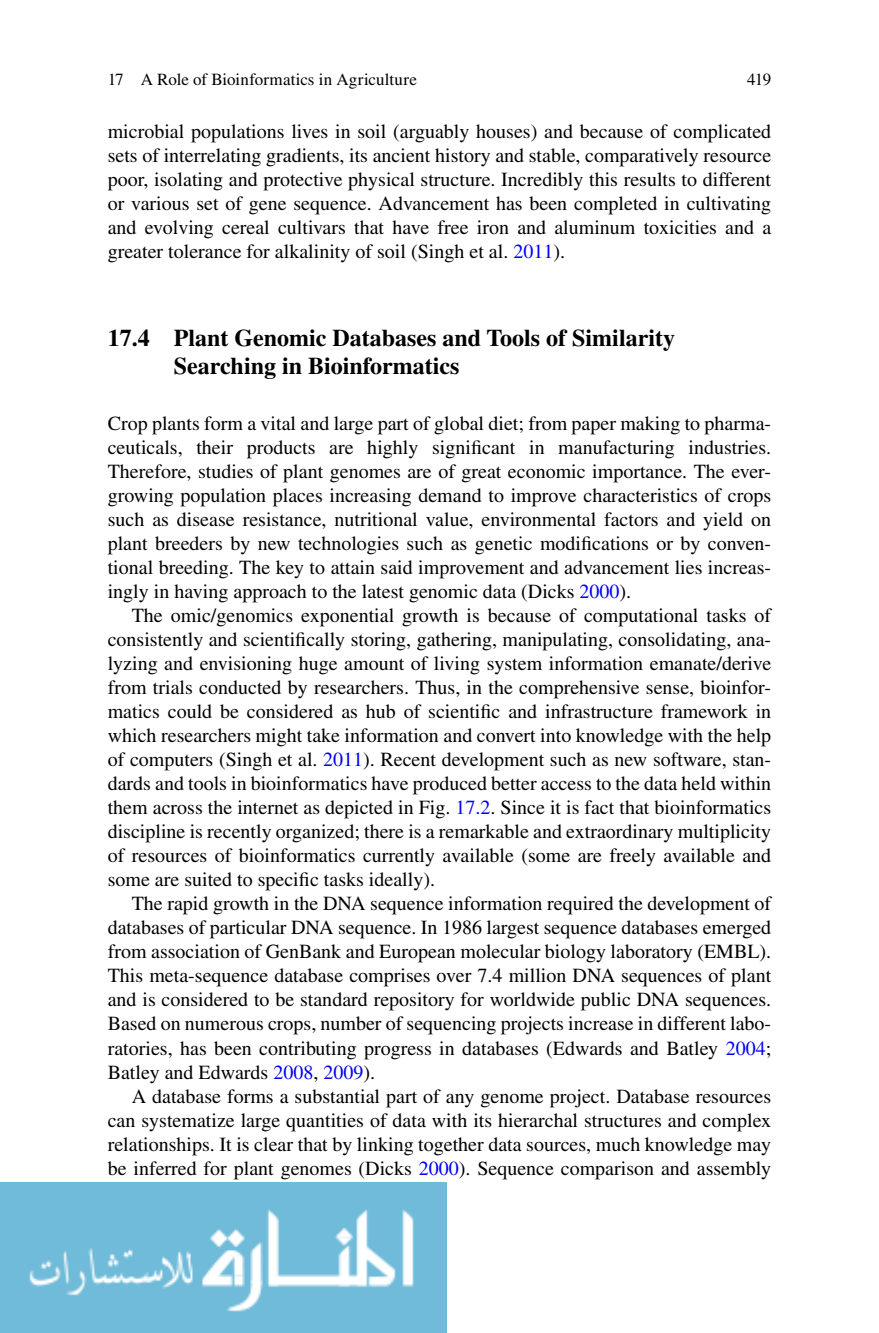
<style>
.page{position:relative;width:879px;height:1333px;background:#fff}
.page>*{position:absolute;margin:0;border:0;box-sizing:border-box;transform-origin:0 0}
.t1{font:700 24px/28px "Lbmqyn Hvthyv Yxdhdb Vvryjf Times";color:#000}
.t2{font:20px/24px "Kmwktq Yqccxj Snmcrv Pdylkm Times";color:#000;text-align:justify}
.t3{font:17px "Kmwktq Yqccxj Snmcrv Pdylkm Times";color:#000}
.s1{color:#0000fa}
</style>
<div class="page">
<img style="left:0;top:1182px;width:446px;height:150px">
<p class="t3" style="left:108px;top:73px;width:311px">17 A Role of Bioinformatics in Agriculture</p>
<p class="t3" style="left:747px;top:73px;width:25px">419</p>
<p class="t2" style="left:108px;top:121px;width:665px">microbial populations lives in soil (arguably houses) and because of complicated sets of interrelating gradients, its ancient history and stable, comparatively resource poor, isolating and protective physical structure. Incredibly this results to different or various set of gene sequence. Advancement has been completed in cultivating and evolving cereal cultivars that have free iron and aluminum toxicities and a greater tolerance for alkalinity of soil (Singh et al. <span class="s1">2011</span> ).</p>
<p class="t1" style="left:174px;top:326px;width:503px;text-indent:-66px">17.4 Plant Genomic Databases and Tools of Similarity<br>Searching in Bioinformatics</p>
<p class="t2" style="left:108px;top:413px;width:665px">Crop plants form a vital and large part of global diet ; from paper making to pharma&shy;ceuticals, their products are highly significant in manufacturing industries.<br>Therefore, studies of plant genomes are of great economic importance. The ever&shy;growing population places increasing demand to improve characteristics of crops such as disease resistance, nutritional value, environmental factors and yield on plant breeders by new technologies such as genetic modifications or by conven&shy;tional breeding. The key to attain said improvement and advancement lies increas&shy;ingly in having approach to the latest genomic data (Dicks <span class="s1">2000</span> ).</p>
<p class="t2" style="left:108px;top:605px;width:665px;text-indent:24px">The omic/genomics exponential growth is because of computational tasks of consistently and scientifically storing, gathering, manipulating, consolidating, ana&shy;lyzing and envisioning huge amount of living system information emanate/derive from trials conducted by researchers. Thus, in the comprehensive sense, bioinfor&shy;matics could be considered as hub of scientific and infrastructure framework in which researchers might take information and convert into knowledge with the help of computers (Singh et al. <span class="s1">2011</span> ). Recent development such as new software, stan&shy;dards and tools in bioinformatics have produced better access to the data held within them across the internet as depicted in Fig. <span class="s1">17.2</span> . Since it is fact that bioinformatics discipline is recently organized; there is a remarkable and extraordinary multiplicity of resources of bioinformatics currently available (some are freely available and some are suited to specific tasks ideally).</p>
<p class="t2" style="left:108px;top:893px;width:665px;text-indent:24px">The rapid growth in the DNA sequence information required the development of databases of particular DNA sequence. In 1986 largest sequence databases emerged from association of GenBank and European molecular biology laboratory (EMBL).<br>This meta-sequence database comprises over 7.4 million DNA sequences of plant and is considered to be standard repository for worldwide public DNA sequences.<br>Based on numerous crops, number of sequencing projects increase in different labo&shy;ratories, has been contributing progress in databases (Edwards and Batley <span class="s1">2004</span> ; Batley and Edwards <span class="s1">2008</span> , <span class="s1">2009</span> ).</p>
<p class="t2" style="left:108px;top:1085px;width:665px;text-indent:24px">A database forms a substantial part of any genome project. Database resources can systematize large quantities of data with its hierarchal structures and complex relationships. It is clear that by linking together data sources, much knowledge may be inferred for plant genomes (Dicks <span class="s1">2000</span> ). Sequence comparison and assembly</p>
</div>
